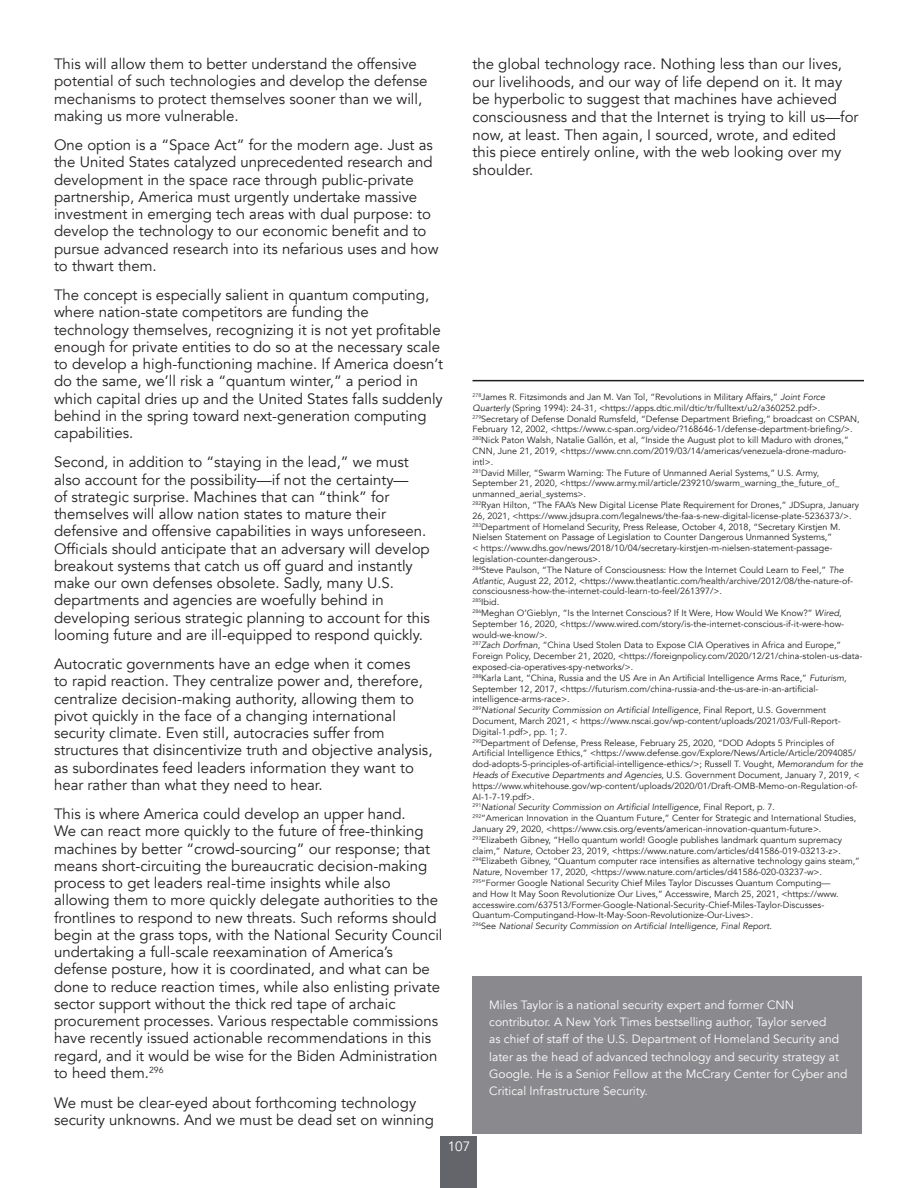
<style>
.page{position:relative;width:918px;height:1188px;background:#fff}
.page>*{position:absolute;margin:0;border:0;box-sizing:border-box;transform-origin:0 0}
.Default{font:15px/17.2px "Avenir";color:#231f20}
.t1{font:13.5px "Avenir";color:#fff}
.t2{font:12px/17.2px "Avenir";color:#fff}
.t3{font:9px/10.8px "Avenir";color:#231f20}
.t4{font:italic 9px "Avenir";color:#231f20}
.s1{font-style:italic}
.s2{font-style:normal}
</style>
<div class="page">
<div style="left:441px;top:1136px;width:36px;height:52px;background:#63656a"></div>
<div style="left:472px;top:976px;width:390px;height:158px;background:#8a8a8e"></div>
<hr style="left:472px;top:380px;width:392px;height:1px;background:#231f20">
<p class="Default" style="left:54px;top:55px;width:375px">This will allow them to better understand the offensive potential of such technologies and develop the defense mechanisms to protect themselves sooner than we will, making us more vulnerable.</p>
<p class="Default" style="left:54px;top:136px;width:386px">One option is a “Space Act” for the modern age. Just as the United States catalyzed unprecedented research and development in the space race through public-private partnership, America must urgently undertake massive investment in emerging tech areas with dual purpose: to develop the technology to our economic benefit and to pursue advanced research into its nefarious uses and how to thwart them.</p>
<p class="Default" style="left:54px;top:286px;width:391px">The concept is especially salient in quantum computing, where nation-state competitors are funding the technology themselves, recognizing it is not yet profitable enough for private entities to do so at the necessary scale to develop a high-functioning machine. If America doesn’t do the same, we’ll risk a “quantum winter,” a period in which capital dries up and the United States falls suddenly behind in the spring toward next-generation computing capabilities.</p>
<p class="Default" style="left:54px;top:454px;width:378px">Second, in addition to “staying in the lead,” we must also account for the possibility—if not the certainty—<br>of strategic surprise. Machines that can “think” for themselves will allow nation states to mature their defensive and offensive capabilities in ways unforeseen.<br>Officials should anticipate that an adversary will develop breakout systems that catch us off guard and instantly make our own defenses obsolete. Sadly, many U.S. departments and agencies are woefully behind in developing serious strategic planning to account for this looming future and are ill-equipped to respond quickly.</p>
<p class="Default" style="left:54px;top:655px;width:380px">Autocratic governments have an edge when it comes<br>to rapid reaction. They centralize power and, therefore, centralize decision-making authority, allowing them to pivot quickly in the face of a changing international security climate. Even still, autocracies suffer from structures that disincentivize truth and objective analysis, as subordinates feed leaders information they want to hear rather than what they need to hear.</p>
<p class="Default" style="left:54px;top:805px;width:390px">This is where America could develop an upper hand.<br>We can react more quickly to the future of free-thinking machines by better “crowd-sourcing” our response; that means short-circuiting the bureaucratic decision-making process to get leaders real-time insights while also allowing them to more quickly delegate authorities to the frontlines to respond to new threats. Such reforms should begin at the grass tops, with the National Security Council undertaking a full-scale reexamination of America’s defense posture, how it is coordinated, and what can be done to reduce reaction times, while also enlisting private sector support without the thick red tape of archaic procurement processes. Various respectable commissions have recently issued actionable recommendations in this regard, and it would be wise for the Biden Administration to heed them.<sup>296</sup></p>
<p class="Default" style="left:54px;top:1094px;width:382px;line-height:17.7px">We must be clear-eyed about forthcoming technology security unknowns. And we must be dead set on winning</p>
<p class="Default" style="left:472px;top:55px;width:388px;line-height:17.7px">the global technology race. Nothing less than our lives, our livelihoods, and our way of life depend on it. It may be hyperbolic to suggest that machines have achieved consciousness and that the Internet is trying to kill us—for now, at least. Then again, I sourced, wrote, and edited this piece entirely online, with the web looking over my shoulder.</p>
<p class="t3" style="left:472px;top:392px;width:354px"><sup>278</sup>James R. Fitzsimonds and Jan M. Van Tol, “Revolutions in Military Affairs,” <span class="s1">Joint Force<br>Quarterly</span> (Spring 1994): 24-31, &lt;https://apps.dtic.mil/dtic/tr/fulltext/u2/a360252.pdf&gt;.</p>
<p class="t3" style="left:472px;top:413px;width:389px"><sup>279</sup>Secretary of Defense Donald Rumsfeld, “Defense Department Briefing,” broadcast on CSPAN,<br>February 12, 2002, &lt;https://www.c-span.org/video/?168646-1/defense-department-briefing/&gt;.</p>
<p class="t3" style="left:472px;top:435px;width:378px"><sup>280</sup>Nick Paton Walsh, Natalie Gallón, et al, “Inside the August plot to kill Maduro with drones,”<br>CNN, June 21, 2019, &lt;https://www.cnn.com/2019/03/14/americas/venezuela-drone-maduro&shy;intl&gt;.</p>
<p class="t3" style="left:472px;top:467px;width:368px"><sup>281</sup>David Miller, “Swarm Warning: The Future of Unmanned Aerial Systems,” U.S. Army,<br>September 21, 2020, &lt;https://www.army.mil/article/239210/swarm_warning_the_future_of_ unmanned_aerial_systems&gt;.</p>
<p class="t3" style="left:472px;top:500px;width:388px"><sup>282</sup>Ryan Hilton, “The FAA’s New Digital License Plate Requirement for Drones,” JDSupra, January<br>26, 2021, &lt;https://www.jdsupra.com/legalnews/the-faa-s-new-digital-license-plate-5236373/&gt;.</p>
<p class="t3" style="left:472px;top:521px;width:370px"><sup>283</sup>Department of Homeland Security, Press Release, October 4, 2018, “Secretary Kirstjen M.<br>Nielsen Statement on Passage of Legislation to Counter Dangerous Unmanned Systems,”<br>&lt; https://www.dhs.gov/news/2018/10/04/secretary-kirstjen-m-nielsen-statement-passage&shy;legislation-counter-dangerous&gt;.</p>
<p class="t3" style="left:472px;top:564px;width:382px"><sup>284</sup>Steve Paulson, “The Nature of Consciousness: How the Internet Could Learn to Feel,” <span class="s1">The<br>Atlantic</span>, August 22, 2012, &lt;https://www.theatlantic.com/health/archive/2012/08/the-nature-of&shy;consciousness-how-the-internet-could-learn-to-feel/261397/&gt;.</p>
<p class="t3" style="left:472px;top:597px;width:28px"><sup>285</sup>Ibid.</p>
<p class="t3" style="left:472px;top:608px;width:373px"><sup>286</sup>Meghan O’Gieblyn, “Is the Internet Conscious? If It Were, How Would We Know?” <span class="s1">Wired</span>,<br>September 16, 2020, &lt;https://www.wired.com/story/is-the-internet-conscious-if-it-were-how&shy;would-we-know/&gt;.</p>
<p class="t3" style="left:472px;top:640px;width:392px"><sup>287</sup><span class="s1">Zach Dorfman</span>, “China Used Stolen Data to Expose CIA Operatives in Africa and Europe,”<br>Foreign Policy, December 21, 2020, &lt;https://foreignpolicy.com/2020/12/21/china-stolen-us-data&shy;exposed-cia-operatives-spy-networks/&gt;.</p>
<p class="t3" style="left:472px;top:672px;width:376px"><sup>288</sup>Karla Lant, “China, Russia and the US Are in An Artificial Intelligence Arms Race,” <span class="s1">Futurism</span>,<br>September 12, 2017, &lt;https://futurism.com/china-russia-and-the-us-are-in-an-artificial&shy;intelligence-arms-race&gt;.</p>
<p class="t3" style="left:472px;top:705px;width:370px"><sup>289</sup><span class="s1">National Security Commission on Artificial Intelligence</span>, Final Report, U.S. Government<br>Document, March 2021, &lt; https://www.nscai.gov/wp-content/uploads/2021/03/Full-Report-<br>Digital-1.pdf&gt;, pp. 1; 7.</p>
<p class="t3" style="left:472px;top:737px;width:392px"><sup>290</sup>Department of Defense, Press Release, February 25, 2020, “DOD Adopts 5 Principles of Artificial Intelligence Ethics,” &lt;https://www.defense.gov/Explore/News/Article/Article/2094085/ dod-adopts-5-principles-of-artificial-intelligence-ethics/&gt;; Russell T. Vought, <span class="s1">Memorandum for the Heads of Executive Departments and Agencies</span>, U.S. Government Document, January 7, 2019, &lt; https://www.whitehouse.gov/wp-content/uploads/2020/01/Draft-OMB-Memo-on-Regulation-of-AI-1-7-19.pdf&gt;.</p>
<p class="t4" style="left:472px;top:802px;width:304px"><sup>291</sup>National Security Commission on Artificial Intelligence<span class="s2">, Final Report, p. 7.</span></p>
<p class="t3" style="left:472px;top:813px;width:385px"><sup>292</sup>“American Innovation in the Quantum Future,” Center for Strategic and International Studies,<br>January 29, 2020, &lt;https://www.csis.org/events/american-innovation-quantum-future&gt;.</p>
<p class="t3" style="left:472px;top:834px;width:371px"><sup>293</sup>Elizabeth Gibney, “Hello quantum world! Google publishes landmark quantum supremacy claim,” <span class="s1">Nature</span>, October 23, 2019, &lt;https://www.nature.com/articles/d41586-019-03213-z&gt;.</p>
<p class="t3" style="left:473px;top:856px;width:389px"><sup>294</sup>Elizabeth Gibney, “Quantum computer race intensifies as alternative technology gains steam,”<br><span class="s1">Nature</span>, November 17, 2020, &lt;https://www.nature.com/articles/d41586-020-03237-w&gt;.</p>
<p class="t3" style="left:473px;top:878px;width:368px"><sup>295</sup>“Former Google National Security Chief Miles Taylor Discusses Quantum Computing— and How It May Soon Revolutionize Our Lives,” Accesswire, March 25, 2021, &lt;https://www. accesswire.com/637513/Former-Google-National-Security-Chief-Miles-Taylor-Discusses-Quantum-Computingand-How-It-May-Soon-Revolutionize-Our-Lives&gt;.</p>
<p class="t4" style="left:473px;top:921px;width:301px"><sup>296</sup><span class="s2">See</span> National Security Commission on Artificial Intelligence, Final Report<span class="s2">.</span></p>
<p class="t2" style="left:489px;top:996px;width:360px">Miles Taylor is a national security expert and former CNN contributor. A New York Times bestselling author, Taylor served<br>as chief of staff of the U.S. Department of Homeland Security and later as the head of advanced technology and security strategy at Google. He is a Senior Fellow at the McCrary Center for Cyber and Critical Infrastructure Security.</p>
<h2 class="t1" style="left:448px;top:1139px;width:24px">107</h2>
</div>
